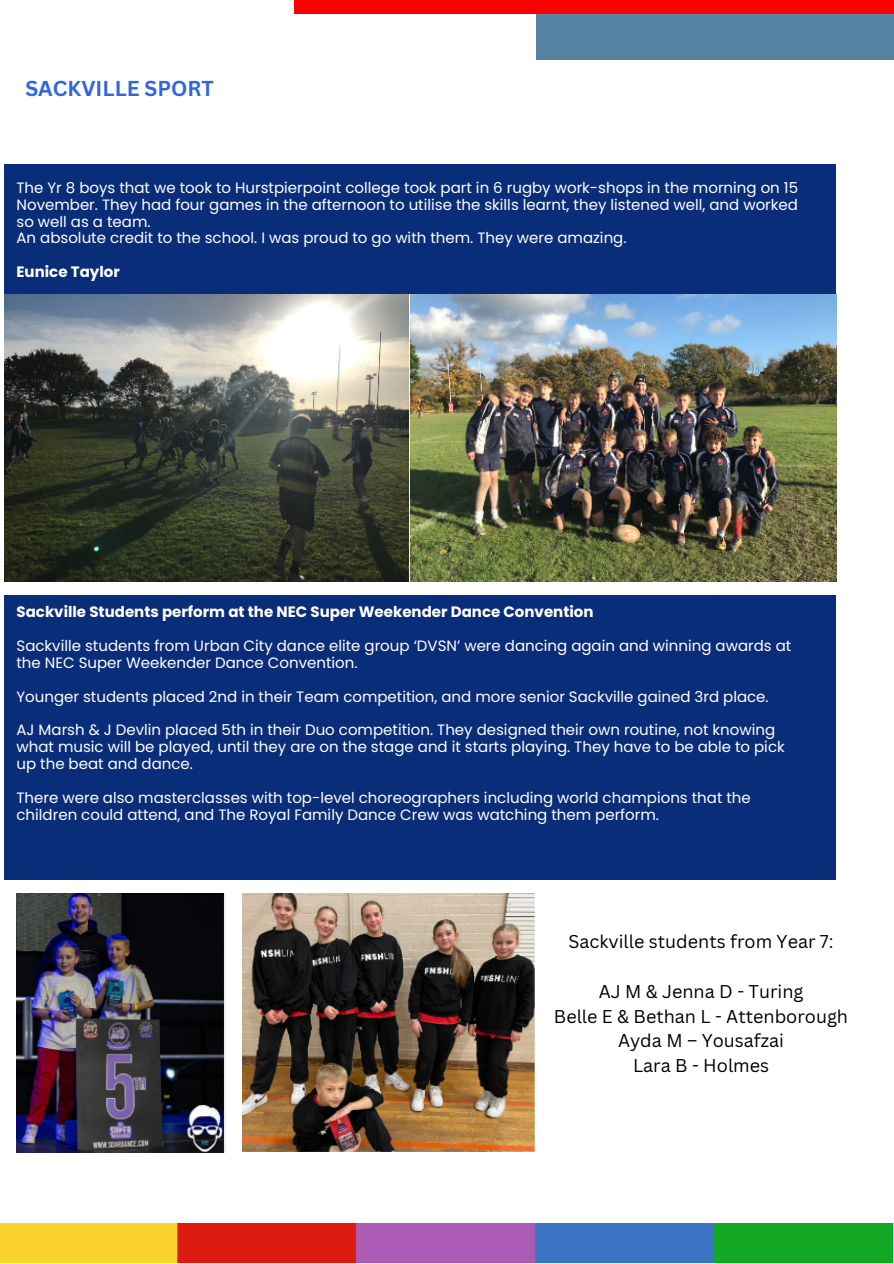
<style>
.page{position:relative;width:894px;height:1264px;background:#fff}
.page>*{position:absolute;margin:0;border:0;box-sizing:border-box;transform-origin:0 0}
.t1{font:700 21px "Canva Sans";color:#3167dd}
.t2{font:18px/24.8px "Canva Sans";color:#000;text-align:center}
.t3{font:15px/16.8px "Poppins";color:#fff}
.t4{font:700 15px "Poppins";color:#fff}
</style>
<div class="page">
<div style="left:535px;top:14px;width:358px;height:46px;background:#5582a1"></div>
<div style="left:294px;top:0;width:599px;height:14px;background:#f00"></div>
<img style="left:0;top:1223px;width:893px;height:40px">
<div style="left:4px;top:164px;width:831px;height:131px;background:#0a2d79"></div>
<img style="left:4px;top:295px;width:831px;height:286px">
<div style="left:4px;top:595px;width:831px;height:284px;background:#0a2d79"></div>
<img style="left:17px;top:893px;width:209px;height:258px">
<img style="left:242px;top:893px;width:293px;height:258px">
<p class="t1" style="left:25px;top:73px;width:190px">SACKVILLE SPORT</p>
<p class="t3" style="left:17px;top:179px;width:782px;text-align:justify">The Yr 8 boys that we took to Hurstpierpoint college took part in 6 rugby work-shops in the morning on 15<br>November. They had four games in the afternoon to utilise the skills learnt, they listened well, and worked so well as a team.</p>
<h3 class="t3" style="left:17px;top:230px;width:611px">An absolute credit to the school. I was proud to go with them. They were amazing.</h3>
<p class="t4" style="left:17px;top:261px;width:105px">Eunice Taylor</p>
<p class="t4" style="left:17px;top:601px;width:578px">Sackville Students perform at the NEC Super Weekender Dance Convention</p>
<p class="t3" style="left:17px;top:637px;width:776px">Sackville students from Urban City dance elite group ‘DVSN’ were dancing again and winning awards at the NEC Super Weekender Dance Convention.</p>
<p class="t3" style="left:17px;top:688px;width:753px">Younger students placed 2nd in their Team competition, and more senior Sackville gained 3rd place.</p>
<p class="t3" style="left:17px;top:721px;width:769px">AJ Marsh &amp; J Devlin placed 5th in their Duo competition. They designed their own routine, not knowing what music will be played, until they are on the stage and it starts playing. They have to be able to pick up the beat and dance.</p>
<h2 class="t3" style="left:17px;top:789px;width:735px">There were also masterclasses with top-level choreographers including world champions that the children could attend, and The Royal Family Dance Crew was watching them perform.</h2>
<h2 class="t2" style="left:568px;top:928px;width:266px">Sackville students from Year 7:</h2>
<p class="t2" style="left:554px;top:978px;width:295px">AJ M &amp; Jenna D - Turing<br>Belle E &amp; Bethan L - Attenborough<br>Ayda M – Yousafzai<br>Lara B - Holmes</p>
</div>
